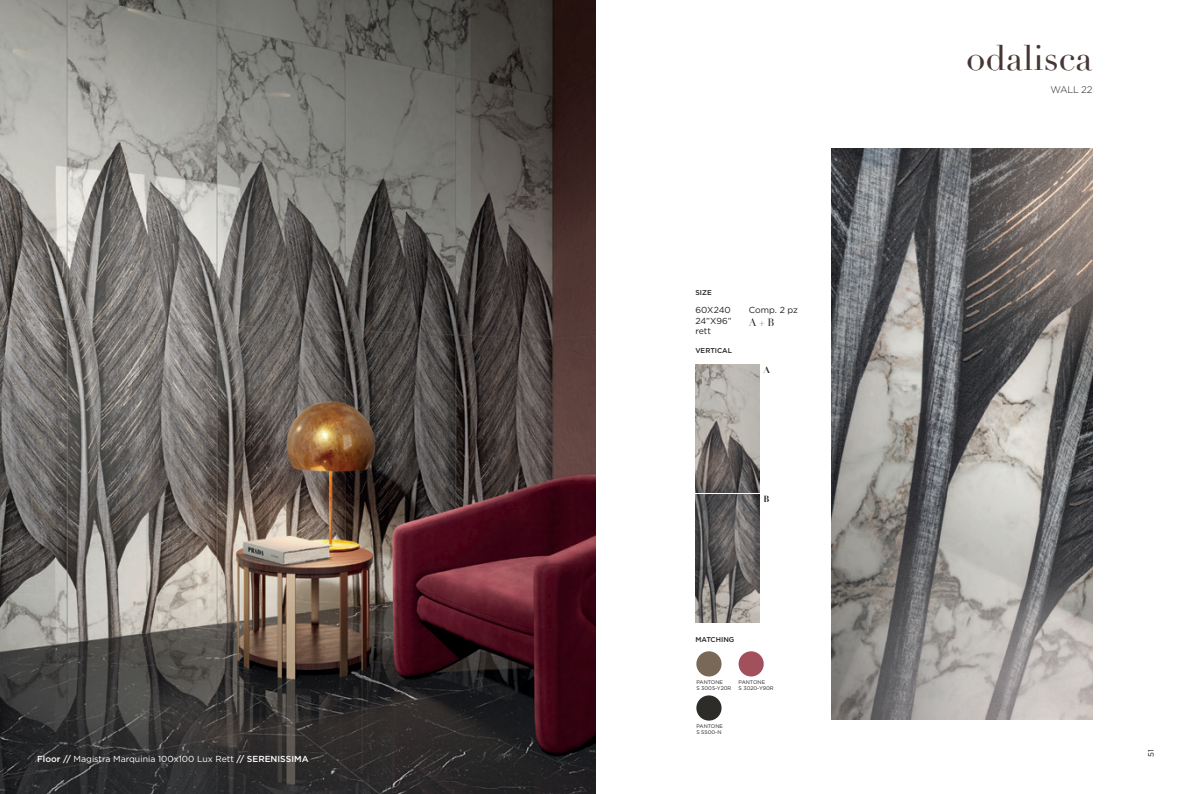
<style>
.page{position:relative;width:1191px;height:794px;background:#fff}
.page>*{position:absolute;margin:0;border:0;box-sizing:border-box;transform-origin:0 0}
.t1{font:35px "Didot";color:#473634}
.t2{font:10.5px "Didot";color:#231f20}
.t3{font:300 9.62px "Gotham HTF";letter-spacing:-.03em;color:#231f20}
.t4{font:8.75px "Gotham HTF";color:#fff}
.t5{font:8.75px/10.5px "Gotham HTF";color:#231f20;text-align:justify}
.t6{font:700 8.75px "Didot";color:#231f20}
.t7{font:7.88px "Gotham HTF";color:#231f20}
.t8{font:500 7px "Gotham HTF";color:#231f20}
.t9{font:5.25px/6.3px "Gotham HTF";color:#231f20}
.s1{font-weight:500}
</style>
<div class="page">
<img style="left:0;top:0;width:595px;height:794px">
<img style="left:695px;top:365px;width:65px;height:128px">
<svg style="left:695px;top:494px;width:65px;height:129px;background:#6b6866"></svg>
<img style="left:832px;top:149px;width:260px;height:570px">
<div style="left:696px;top:651px;width:25px;height:25px;background:#796758;border-radius:50%"></div>
<div style="left:738px;top:651px;width:25px;height:25px;background:#a2515c;border-radius:50%"></div>
<div style="left:696px;top:695px;width:25px;height:25px;background:#2d2c28;border-radius:50%"></div>
<p class="t4" style="left:37px;top:754px;width:273px"><span class="s1">Floor //</span> Magistra Marquinia 100x100 Lux Rett <span class="s1">// SERENISSIMA</span></p>
<p class="t8" style="left:695px;top:288px;width:18px">SIZE</p>
<p class="t5" style="left:695px;top:305px;width:38px">60X240<br>24”X96” rett</p>
<p class="t8" style="left:695px;top:346px;width:38px">VERTICAL</p>
<p class="t5" style="left:749px;top:305px;width:51px">Comp. 2 pz</p>
<p class="t2" style="left:749px;top:316px;width:27px">A + B</p>
<p class="t6" style="left:763px;top:364px;width:8px">A</p>
<p class="t6" style="left:763px;top:494px;width:7px">B</p>
<p class="t8" style="left:695px;top:635px;width:40px">MATCHING</p>
<p class="t9" style="left:696px;top:679px;width:37px">PANTONE<br>S 3005-Y20R</p>
<p class="t9" style="left:738px;top:679px;width:37px">PANTONE<br>S 3020-Y90R</p>
<p class="t9" style="left:696px;top:723px;width:28px">PANTONE<br>S 5500-N</p>
<h1 class="t1" style="left:966px;top:37px;width:128px">odalisca</h1>
<p class="t3" style="left:1050px;top:84px;width:43px">WALL 22</p>
<p class="t7" style="left:1146px;top:756px;width:9px;rotate:-90deg">51</p>
</div>
